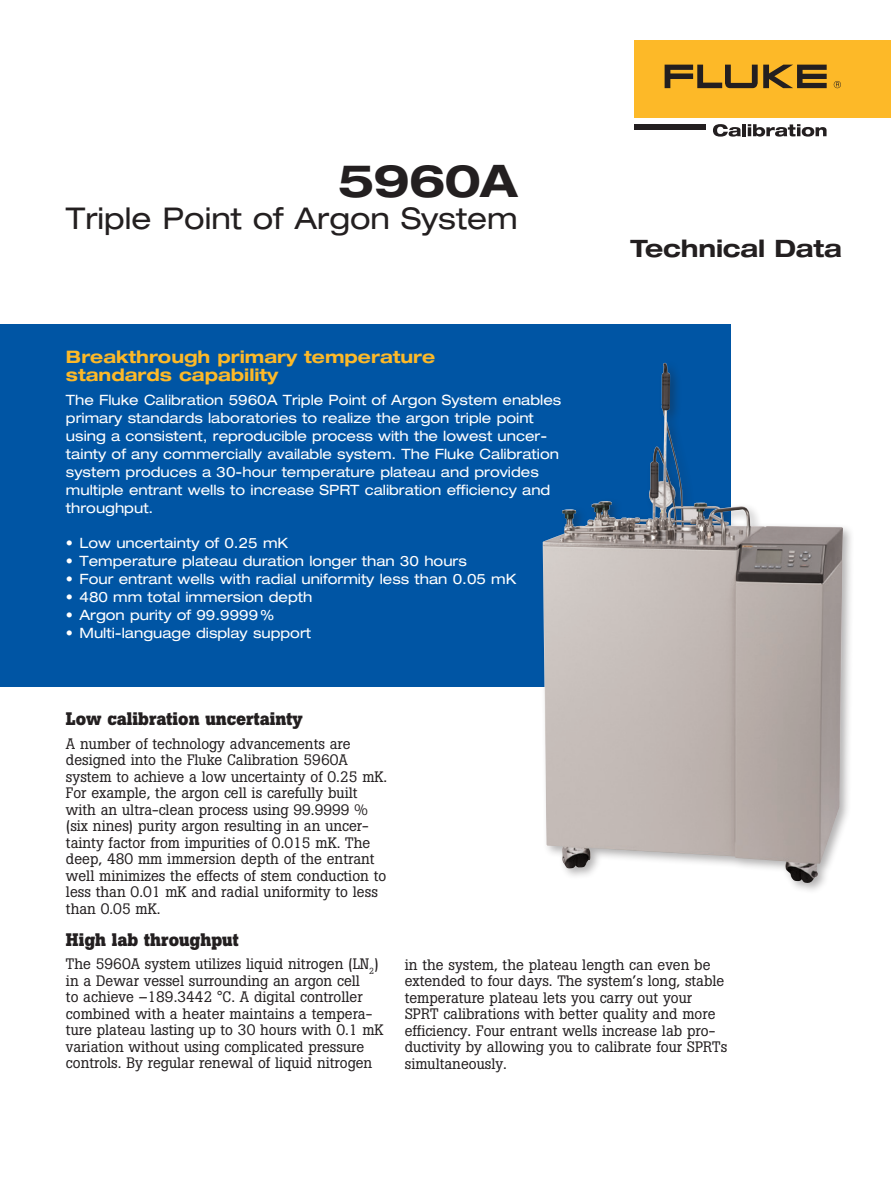
<style>
.page{position:relative;width:891px;height:1188px;background:#fff}
.page>*{position:absolute;margin:0;border:0;box-sizing:border-box;transform-origin:0 0}
.headline{font:700 expanded 45px "Helvetica Neue LT Std";letter-spacing:-.025em;color:#231f20}
.subhead{font:expanded 30px "Helvetica Neue LT Std";color:#231f20}
.Technical_Data{font:700 expanded 24px "Helvetica Neue LT Std";letter-spacing:-.01em;color:#231f20}
._1st_level_Subhead{font:700 18px "Boton Pro";color:#231f20}
.intro_subhead{font:700 expanded 17.25px/17.2px "Helvetica Neue LT Std";color:#fdb928}
._1st_par_body{font:15px/16.5px "Boton Pro";color:#231f20}
.intro_body{font:expanded 14.25px/18px "Helvetica Neue LT Std";color:#fff}
</style>
<div class="page">
<div style="left:634px;top:40px;width:257px;height:78px;background:#fdb928"></div>
<svg style="left:665px;top:65px;width:162px;height:23px"></svg>
<svg style="left:834px;top:81px;width:7px;height:7px"></svg>
<div style="left:635px;top:124px;width:71px;height:6px;background:#231f20"></div>
<svg style="left:713px;top:124px;width:28px;height:13px"></svg>
<hr style="left:742px;top:124px;width:4px;height:12px;background:#231f20">
<svg style="left:748px;top:124px;width:79px;height:13px"></svg>
<div style="left:0;top:324px;width:730px;height:363px;background:#0055a4"></div>
<div style="left:539px;top:359px;width:316px;height:536px;background:#231f20;opacity:.35"></div>
<img style="left:543px;top:363px;width:122px;height:504px">
<p class="headline" style="left:338px;top:153px;width:181px">5960A</p>
<p class="subhead" style="left:66px;top:200px;width:453px">Triple Point of Argon System</p>
<p class="intro_subhead" style="left:66px;top:348px;width:371px">Breakthrough primary temperature standards capability</p>
<p class="intro_body" style="left:66px;top:391px;width:497px">The Fluke Calibration 5960A Triple Point of Argon System enables primary standards laboratories to realize the argon triple point using a consistent, reproducible process with the lowest uncer&shy;tainty of any commercially available system. The Fluke Calibration system produces a 30-hour temperature plateau and provides multiple entrant wells to increase SPRT calibration efficiency and throughput.</p>
<p class="intro_body" style="left:66px;top:534px;width:224px">• Low uncertainty of 0.25 mK</p>
<p class="intro_body" style="left:66px;top:552px;width:402px">• Temperature plateau duration longer than 30 hours</p>
<p class="intro_body" style="left:66px;top:570px;width:452px">• Four entrant wells with radial uniformity less than 0.05 mK</p>
<p class="intro_body" style="left:66px;top:588px;width:248px">• 480 mm total immersion depth</p>
<p class="intro_body" style="left:66px;top:606px;width:210px">• Argon purity of 99.9999%</p>
<p class="intro_body" style="left:66px;top:624px;width:247px">• Multi-language display support</p>
<p class="Technical_Data" style="left:631px;top:233px;width:213px">Technical Data</p>
<p class="_1st_level_Subhead" style="left:66px;top:707px;width:238px">Low calibration uncertainty</p>
<p class="_1st_par_body" style="left:66px;top:735px;width:323px">A number of technology advancements are designed into the Fluke Calibration 5960A system to achieve a low uncertainty of 0.25 mK.<br>For example, the argon cell is carefully built with an ultra-clean process using 99.9999 % (six nines) purity argon resulting in an uncer&shy;tainty factor from impurities of 0.015 mK. The deep, 480 mm immersion depth of the entrant well minimizes the effects of stem conduction to less than 0.01 mK and radial uniformity to less than 0.05 mK.</p>
<p class="_1st_level_Subhead" style="left:66px;top:928px;width:174px">High lab throughput</p>
<p class="_1st_par_body" style="left:66px;top:956px;width:319px">The 5960A system utilizes liquid nitrogen (LN<sub>2</sub>) in a Dewar vessel surrounding an argon cell<br>to achieve –189.3442 °C. A digital controller combined with a heater maintains a tempera&shy;ture plateau lasting up to 30 hours with 0.1 mK variation without using complicated pressure controls. By regular renewal of liquid nitrogen</p>
<p class="_1st_par_body" style="left:405px;top:956px;width:324px">in the system, the plateau length can even be extended to four days. The system’s long, stable temperature plateau lets you carry out your SPRT calibrations with better quality and more efficiency. Four entrant wells increase lab pro&shy;ductivity by allowing you to calibrate four SPRTs simultaneously.</p>
</div>
